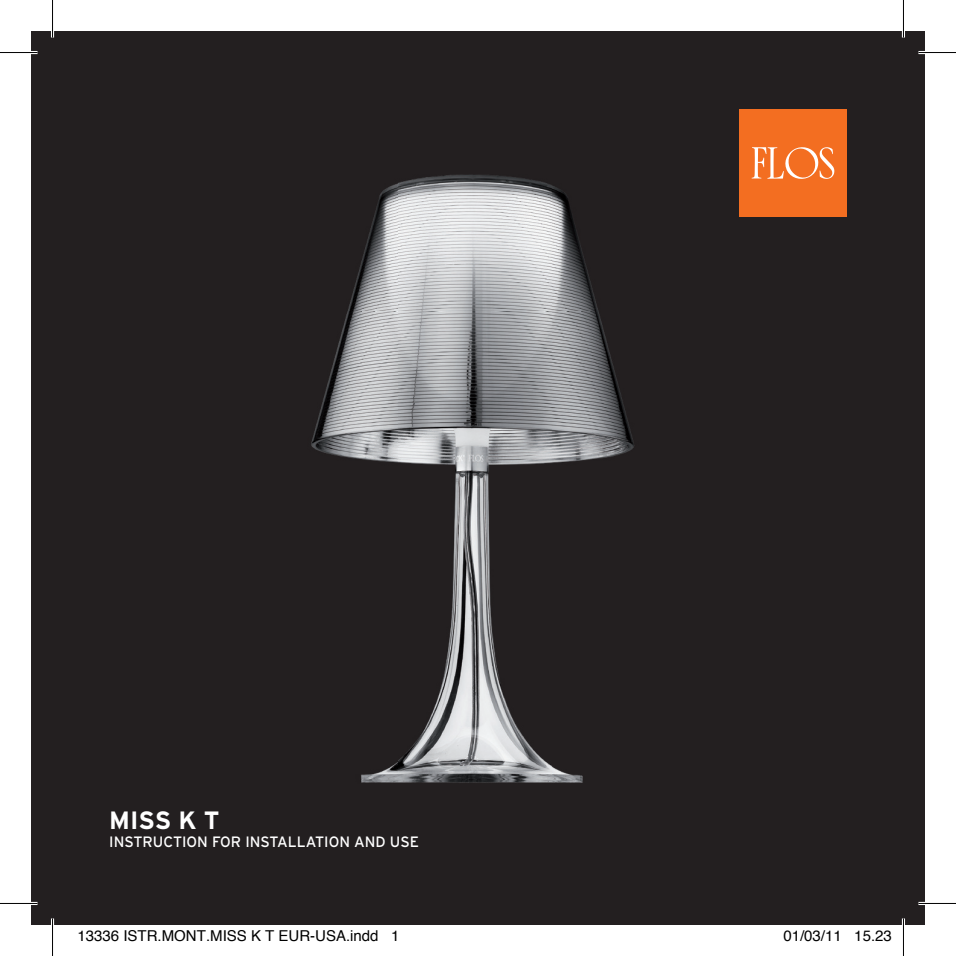
<style>
.page{position:relative;width:956px;height:956px;background:#fff}
.page>*{position:absolute;margin:0;border:0;box-sizing:border-box;transform-origin:0 0}
.t1{font:700 25px "Interstate";color:#fff}
.t2{font:15px "Helvetica";color:#000}
.t3{font:15px "Interstate";color:#fff}
</style>
<div class="page">
<div style="left:31px;top:31px;width:893px;height:893px;background:#231f20"></div>
<img style="left:311px;top:174px;width:323px;height:609px">
<div style="left:739px;top:109px;width:107px;height:108px;background:#f36e21"></div>
<svg style="left:751px;top:147px;width:83px;height:32px"></svg>
<hr style="left:0;top:51px;width:38px;height:3px;background:#fff">
<hr style="left:918px;top:51px;width:37px;height:3px;background:#fff">
<hr style="left:0;top:901px;width:38px;height:3px;background:#fff">
<hr style="left:918px;top:901px;width:37px;height:3px;background:#fff">
<hr style="left:51px;top:0;width:3px;height:37px;background:#fff">
<hr style="left:51px;top:918px;width:3px;height:37px;background:#fff">
<hr style="left:901px;top:0;width:3px;height:37px;background:#fff">
<hr style="left:901px;top:918px;width:3px;height:37px;background:#fff">
<hr style="left:0;top:52px;width:38px;height:1px;background:#000">
<hr style="left:918px;top:52px;width:37px;height:1px;background:#000">
<hr style="left:0;top:902px;width:38px;height:1px;background:#000">
<hr style="left:918px;top:902px;width:37px;height:1px;background:#000">
<hr style="left:52px;top:0;width:1px;height:37px;background:#000">
<hr style="left:52px;top:918px;width:1px;height:37px;background:#000">
<hr style="left:902px;top:0;width:1px;height:37px;background:#000">
<hr style="left:902px;top:918px;width:1px;height:37px;background:#000">
<h1 class="t1" style="left:109px;top:805px;width:112px">MISS K T</h1>
<p class="t3" style="left:109px;top:833px;width:311px">INSTRUCTION FOR INSTALLATION AND USE</p>
<p class="t2" style="left:78px;top:924px;width:323px">13336 ISTR.MONT.MISS K T EUR-USA.indd 1</p>
<p class="t2" style="left:783px;top:924px;width:110px">01/03/11 15.23</p>
</div>
